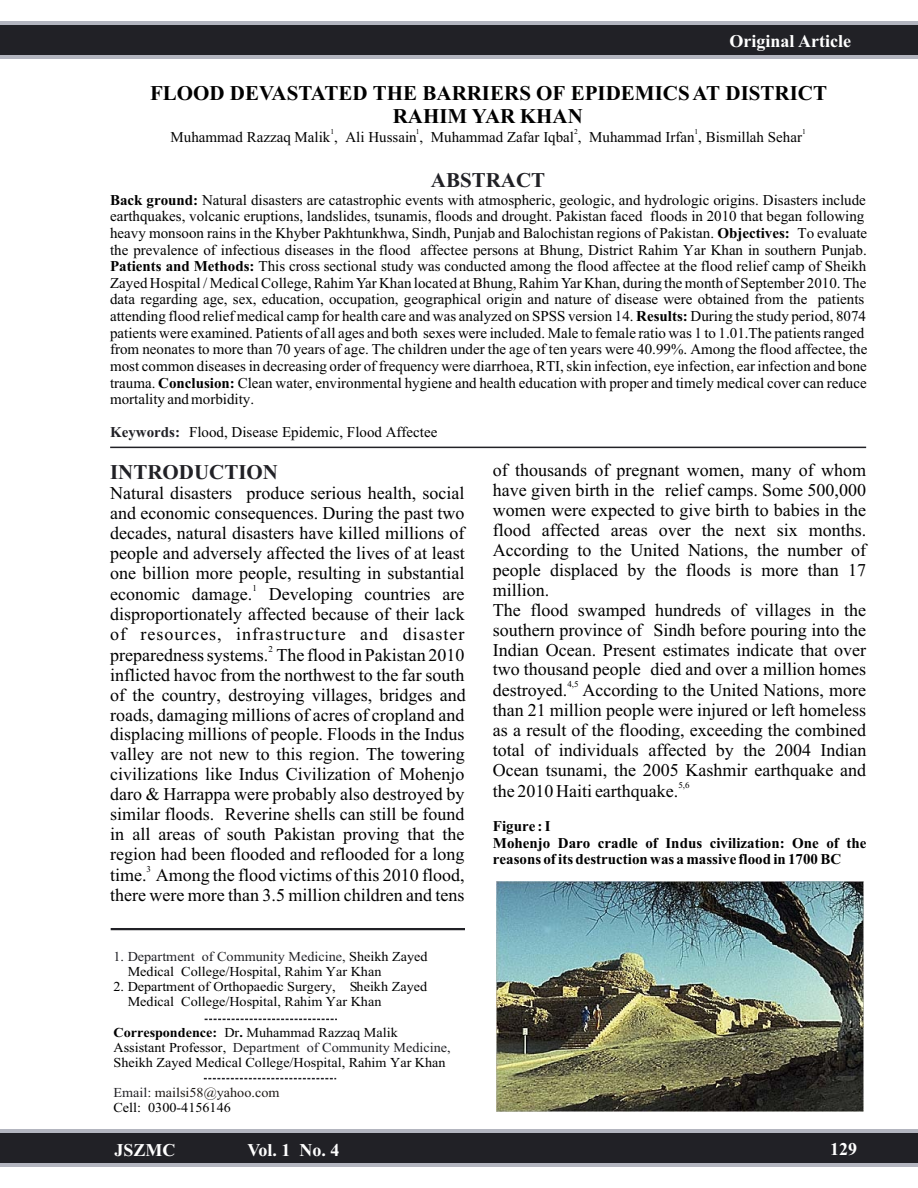
<style>
.page{position:relative;width:918px;height:1188px;background:#fff}
.page>*{position:absolute;margin:0;border:0;box-sizing:border-box;transform-origin:0 0}
.t1{font:700 21px/23.2px "Times New Roman";color:#000;text-align:center}
.t2{font:700 21px "Times New Roman";color:#212126}
.t3{font:18px/20px "Times New Roman";color:#000}
.t4{font:18px "Times New Roman";letter-spacing:.055em;color:#000}
.t5{font:700 18px "Times New Roman";color:#fff}
.t6{font:15px/16.6px "Times New Roman";color:#000}
.t7{font:700 15px "Times New Roman";color:#000}
.t8{font:700 15px "Times New Roman";color:#212126}
.t9{font:13.65px/15.1px "Times New Roman";color:#000;scale:1.04 1}
.t10{font:13.65px "Times New Roman";color:#212126;scale:1.04 1}
.t11{font:13.65px "Times New Roman";color:#1f1a17;scale:1.04 1}
.t12{font:9px "Times New Roman";color:#000}
.t13{font:7.5px "Times New Roman";color:#000}
.s1{font-weight:700}
.s2{color:#000}
.s3{color:#212126}
</style>
<div class="page">
<div style="left:0;top:22px;width:918px;height:37px;background:#b3b5bf"></div>
<div style="left:0;top:25px;width:918px;height:30px;background:#212126"></div>
<div style="left:0;top:1129px;width:918px;height:37px;background:#b3b5bf"></div>
<div style="left:0;top:1133px;width:918px;height:30px;background:#212126"></div>
<hr style="left:110px;top:447px;width:756px;height:1px;background:#212126">
<svg style="left:204px;top:1078px;width:132px;height:1px"></svg>
<svg style="left:205px;top:1019px;width:132px;height:1px"></svg>
<hr style="left:111px;top:928px;width:354px;height:2px;background:#212126">
<img style="left:497px;top:882px;width:366px;height:230px">
<p class="t5" style="left:730px;top:35px;width:123px">Original Article</p>
<p class="t1" style="left:150px;top:83px;width:678px">FLOOD DEVASTATED THE BARRIERS OF EPIDEMICS AT DISTRICT<br>RAHIM YAR KHAN</p>
<p class="t13" style="left:330px;top:129px;width:5px">1</p>
<p class="t13" style="left:416px;top:129px;width:5px">1</p>
<p class="t13" style="left:574px;top:129px;width:5px">2</p>
<p class="t13" style="left:695px;top:129px;width:5px">1</p>
<p class="t13" style="left:802px;top:129px;width:5px">1</p>
<p class="t6" style="left:171px;top:130px;width:633px">Muhammad Razzaq Malik , Ali Hussain , Muhammad Zafar Iqbal , Muhammad Irfan , Bismillah Sehar</p>
<p class="t2" style="left:431px;top:173px;width:116px">ABSTRACT</p>
<p class="t6" style="left:110px;top:193px;width:759px"><span class="s1">Back ground:</span> Natural disasters are catastrophic events with atmospheric, geologic, and hydrologic origins. Disasters include earthquakes, volcanic eruptions, landslides, tsunamis, floods and drought. Pakistan faced floods in 2010 that began following heavy monsoon rains in the Khyber Pakhtunkhwa, Sindh, Punjab and Balochistan regions of Pakistan. <span class="s1">Objectives:</span> To evaluate the prevalence of infectious diseases in the flood affectee persons at Bhung, District Rahim Yar Khan in southern Punjab.<br><span class="s1">Patients and Methods:</span> This cross sectional study was conducted among the flood affectee at the flood relief camp of Sheikh Zayed Hospital / Medical College, Rahim Yar Khan located at Bhung, Rahim Yar Khan, during the month of September 2010. The data regarding age, sex, education, occupation, geographical origin and nature of disease were obtained from the patients attending flood relief medical camp for health care and was analyzed on SPSS version 14. <span class="s1">Results:</span> During the study period, 8074 patients were examined. Patients of all ages and both sexes were included. Male to female ratio was 1 to 1.01.The patients ranged from neonates to more than 70 years of age. The children under the age of ten years were 40.99%. Among the flood affectee, the most common diseases in decreasing order of frequency were diarrhoea, RTI, skin infection, eye infection, ear infection and bone trauma. <span class="s1">Conclusion:</span> Clean water, environmental hygiene and health education with proper and timely medical cover can reduce mortality and morbidity.</p>
<p class="t6" style="left:189px;top:425px;width:250px">Flood, Disease Epidemic, Flood Affectee</p>
<p class="t8" style="left:110px;top:427px;width:71px">Keywords:</p>
<p class="t2" style="left:110px;top:464px;width:169px">INTRODUCTION</p>
<p class="t3" style="left:493px;top:462px;width:375px">of thousands of pregnant women, many of whom</p>
<p class="t3" style="left:110px;top:485px;width:124px">Natural disasters</p>
<p class="t3" style="left:493px;top:482px;width:375px">have given birth in the relief camps. Some 500,000</p>
<p class="t3" style="left:110px;top:485px;width:356px;text-align:right">produce serious health, social<br>and economic consequences. During the past two</p>
<p class="t3" style="left:493px;top:502px;width:375px">women were expected to give birth to babies in the</p>
<p class="t3" style="left:110px;top:525px;width:356px">decades, natural disasters have killed millions of</p>
<p class="t3" style="left:493px;top:522px;width:375px">flood affected areas over the next six months.</p>
<p class="t3" style="left:110px;top:545px;width:356px">people and adversely affected the lives of at least</p>
<p class="t3" style="left:493px;top:542px;width:375px">According to the United Nations, the number of</p>
<p class="t3" style="left:110px;top:565px;width:356px">one billion more people, resulting in substantial</p>
<p class="t3" style="left:493px;top:562px;width:375px">people displaced by the floods is more than 17</p>
<p class="t12" style="left:252px;top:585px;width:6px">1</p>
<p class="t3" style="left:493px;top:581px;width:58px">million.</p>
<p class="t3" style="left:110px;top:586px;width:356px">economic damage. Developing countries are disproportionately affected because of their lack</p>
<p class="t3" style="left:493px;top:601px;width:375px">The flood swamped hundreds of villages in the</p>
<p class="t4" style="left:110px;top:627px;width:356px">of resources, infrastructure and disaster</p>
<p class="t3" style="left:493px;top:621px;width:375px">southern province of Sindh before pouring into the</p>
<p class="t12" style="left:268px;top:645px;width:6px">2</p>
<p class="t3" style="left:493px;top:641px;width:375px">Indian Ocean. Present estimates indicate that over</p>
<p class="t3" style="left:110px;top:646px;width:356px">preparedness systems. The flood in Pakistan 2010</p>
<p class="t3" style="left:493px;top:661px;width:375px">two thousand people died and over a million homes</p>
<p class="t3" style="left:110px;top:666px;width:356px">inflicted havoc from the northwest to the far south</p>
<p class="t12" style="left:567px;top:681px;width:13px">4,5</p>
<p class="t3" style="left:110px;top:686px;width:357px">of the country, destroying villages, bridges and</p>
<p class="t3" style="left:493px;top:682px;width:375px">destroyed. According to the United Nations, more than 21 million people were injured or left homeless</p>
<p class="t3" style="left:110px;top:706px;width:356px">roads, damaging millions of acres of cropland and displacing millions of people. Floods in the Indus</p>
<p class="t3" style="left:493px;top:722px;width:375px">as a result of the flooding, exceeding the combined</p>
<p class="t3" style="left:110px;top:746px;width:356px">valley are not new to this region. The towering</p>
<p class="t3" style="left:493px;top:742px;width:375px">total of individuals affected by the 2004 Indian<br>Ocean tsunami, the 2005 Kashmir earthquake and</p>
<p class="t3" style="left:110px;top:766px;width:356px">civilizations like Indus Civilization of Mohenjo</p>
<p class="t12" style="left:678px;top:782px;width:13px">5,6</p>
<p class="t3" style="left:110px;top:786px;width:356px">daro &amp; Harrappa were probably also destroyed by</p>
<p class="t3" style="left:493px;top:783px;width:187px">the 2010 Haiti earthquake.</p>
<p class="t3" style="left:110px;top:806px;width:356px">similar floods. Reverine shells can still be found</p>
<p class="t7" style="left:493px;top:821px;width:59px">Figure : I</p>
<p class="t3" style="left:110px;top:826px;width:356px">in all areas of south Pakistan proving that the</p>
<p class="t7" style="left:493px;top:837px;width:375px">Mohenjo Daro cradle of Indus civilization: One of the</p>
<p class="t3" style="left:110px;top:846px;width:356px">region had been flooded and reflooded for a long</p>
<p class="t7" style="left:493px;top:854px;width:350px">reasons of its destruction was a massive flood in 1700 BC</p>
<p class="t12" style="left:147px;top:866px;width:6px">3</p>
<p class="t3" style="left:110px;top:867px;width:356px">time. Among the flood victims of this 2010 flood, there were more than 3.5 million children and tens</p>
<p class="t10" style="left:113px;top:952px;width:304px">1. Department of Community Medicine, <span class="s2">Sheikh Zayed</span></p>
<p class="t9" style="left:128px;top:965px;width:246px">Medical College/Hospital, Rahim Yar Khan</p>
<p class="t9" style="left:128px;top:980px;width:289px;text-indent:-14px">2. Department of Orthopaedic Surgery, Sheikh Zayed<br>Medical College/Hospital, Rahim Yar Khan</p>
<p class="t9" style="left:113px;top:1026px;width:321px"><span class="s1">Correspondence:</span> Dr<span class="s1">.</span> Muhammad Razzaq Malik<br>Assistant Professor,<br>Sheikh Zayed Medical College/Hospital, Rahim Yar Khan</p>
<p class="t9" style="left:113px;top:1102px;width:114px">Cell: 0300-4156146</p>
<p class="t10" style="left:233px;top:1042px;width:211px">Department of Community Medicine,</p>
<p class="t11" style="left:113px;top:1088px;width:161px"><span class="s3">Email:</span> mailsi58@yahoo.com</p>
<p class="t5" style="left:114px;top:1143px;width:63px">JSZMC</p>
<p class="t5" style="left:247px;top:1143px;width:94px">Vol. 1 No. 4</p>
<p class="t5" style="left:830px;top:1143px;width:28px">129</p>
</div>
